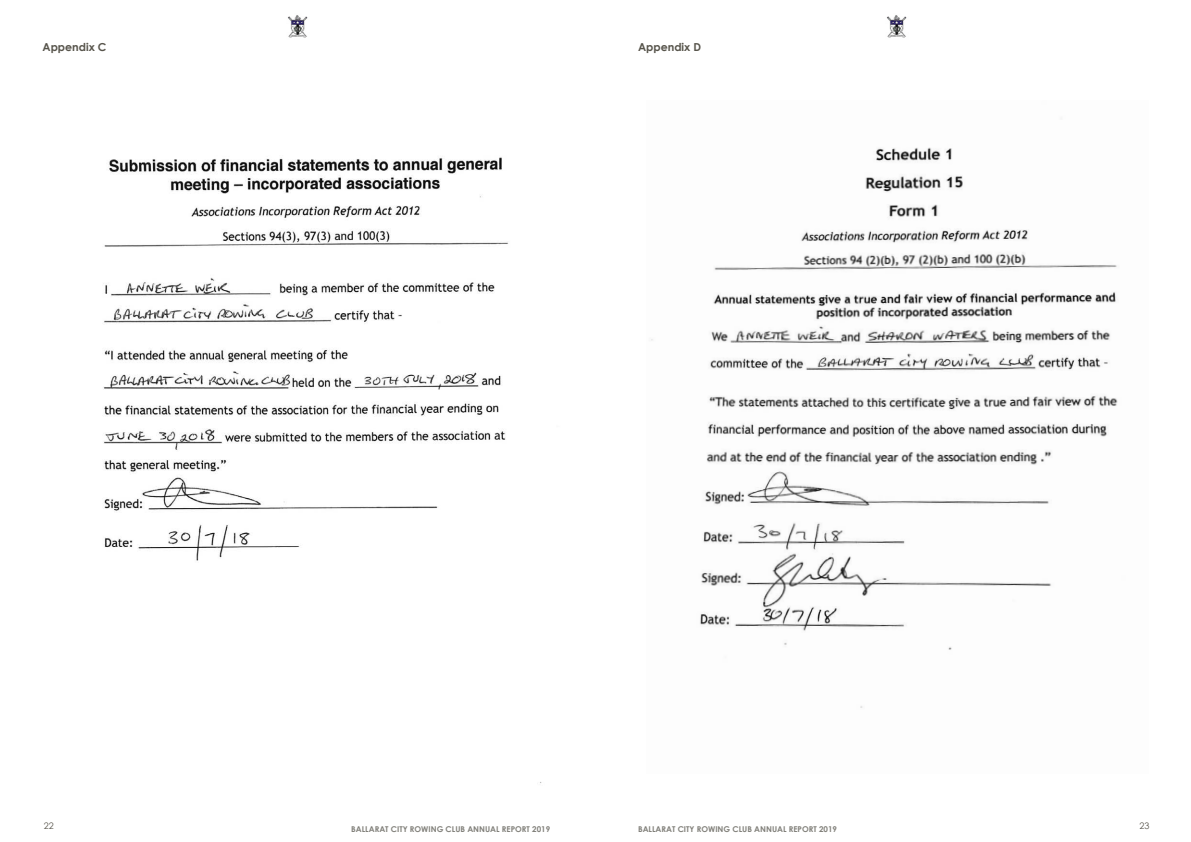
<style>
.page{position:relative;width:1191px;height:842px;background:#fff}
.page>*{position:absolute;margin:0;border:0;box-sizing:border-box;transform-origin:0 0}
.t1{font:700 11px "Century Gothic";color:#57544b}
.t2{font:9px "Century Gothic";color:#57544b}
.t3{font:700 8px "Century Gothic";color:#81807a}
</style>
<div class="page">
<img style="left:887px;top:15px;width:20px;height:23px">
<img style="left:288px;top:15px;width:20px;height:23px">
<img style="left:651px;top:147px;width:467px;height:561px">
<img style="left:103px;top:157px;width:439px;height:626px">
<p class="t1" style="left:43px;top:38px;width:66px">Appendix C</p>
<p class="t1" style="left:638px;top:38px;width:65px">Appendix D</p>
<p class="t2" style="left:44px;top:819px;width:11px">22</p>
<p class="t2" style="left:1139px;top:819px;width:11px">23</p>
<p class="t3" style="left:351px;top:823px;width:200px">BALLARAT CITY ROWING CLUB ANNUAL REPORT 2019</p>
<p class="t3" style="left:638px;top:823px;width:200px">BALLARAT CITY ROWING CLUB ANNUAL REPORT 2019</p>
</div>
